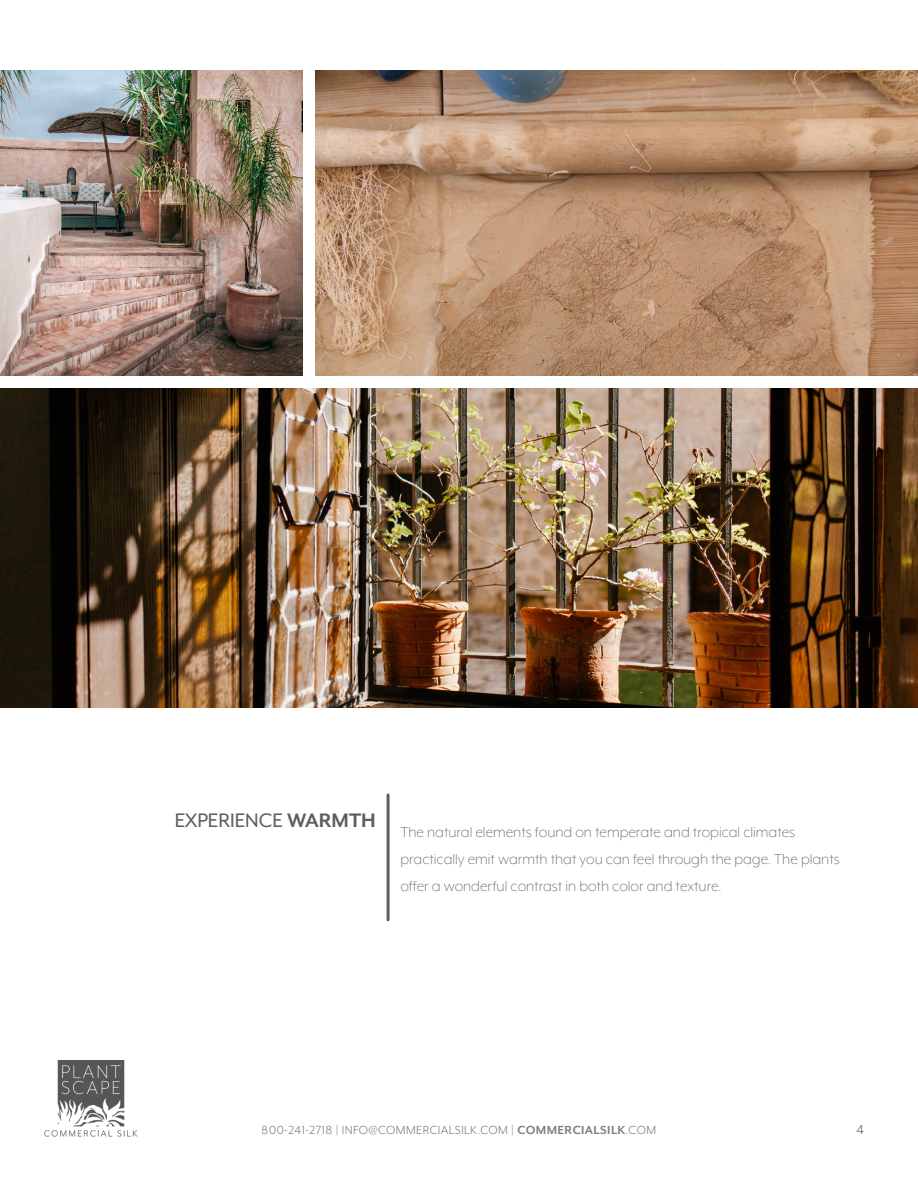
<style>
.page{position:relative;width:918px;height:1188px;background:#fff}
.page>*{position:absolute;margin:0;border:0;box-sizing:border-box;transform-origin:0 0}
.t1{font:22.5px "Mr Eaves XL Mod OT";color:#5f5e5e}
.Body{font:300 16.5px/27px "Mr Eaves XL Mod OT";color:#5f5e5e}
.t2{font:15px "Mr Eaves XL Mod OT";color:#5f5e5e}
.t3{font:13.5px "Mr Eaves XL Mod OT";letter-spacing:.03em;color:#5f5e5e}
.s1{font-weight:700}
</style>
<div class="page">
<hr style="left:387px;top:795px;width:3px;height:125px;background:#5f5e5e">
<img style="left:0;top:389px;width:918px;height:318px">
<img style="left:0;top:70px;width:302px;height:306px">
<img style="left:315px;top:70px;width:603px;height:306px">
<img style="left:44px;top:1061px;width:94px;height:76px">
<p class="t1" style="left:175px;top:809px;width:203px">EXPERIENCE <span class="s1">WARMTH</span></p>
<p class="Body" style="left:400px;top:819px;width:441px">The natural elements found on temperate and tropical climates practically emit warmth that you can feel through the page. The plants offer a wonderful contrast in both color and texture.</p>
<p class="t3" style="left:262px;top:1123px;width:396px">800-241-2718 | INFO@COMMERCIALSILK.COM | <span class="s1">COMMERCIALSILK</span>.COM</p>
<p class="t2" style="left:856px;top:1122px;width:9px">4</p>
</div>
